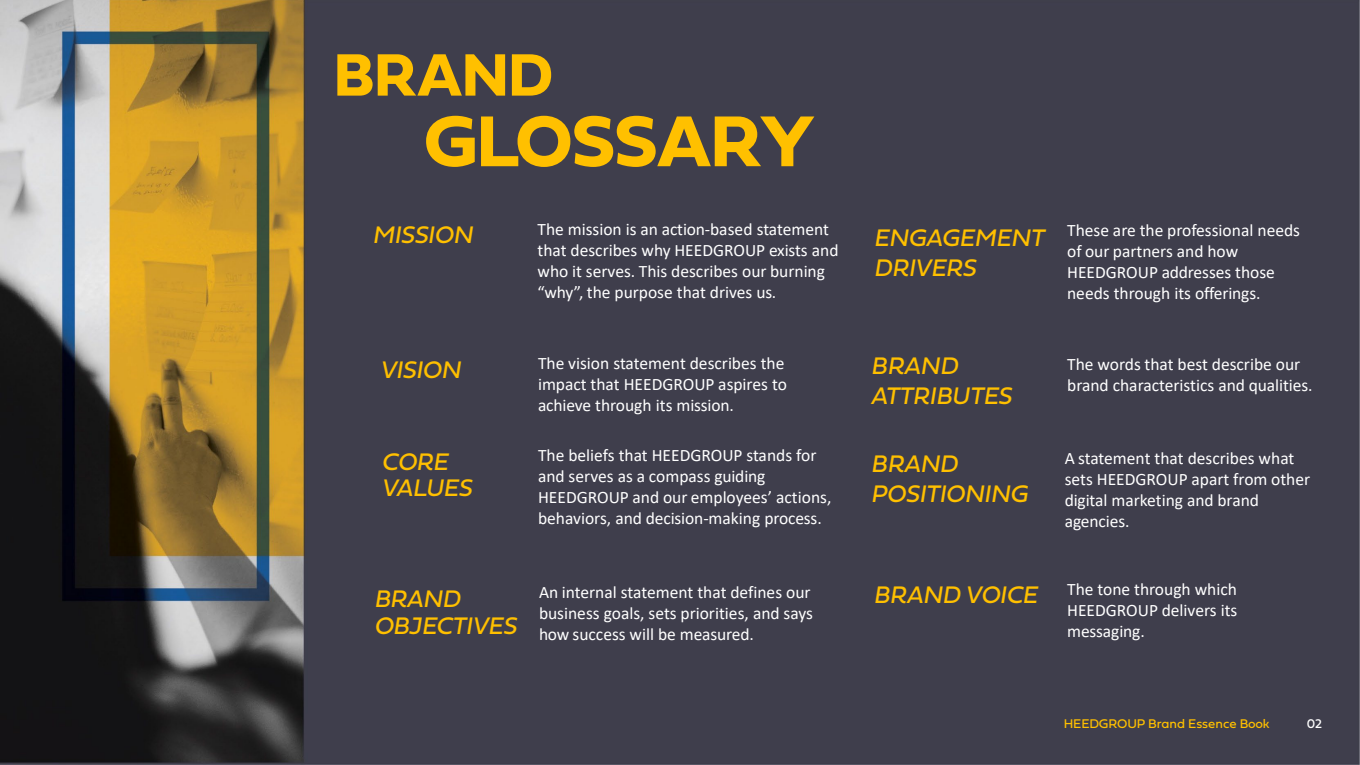
<style>
.page{position:relative;width:1360px;height:765px;background:#fff}
.page>*{position:absolute;margin:0;border:0;box-sizing:border-box;transform-origin:0 0}
.t1{font:75px "Fieldwork Geo Bold";letter-spacing:-.01em;color:#ffc000}
.t2{font:62.38px "Fieldwork Geo Bold";color:#ffc000}
.t3{font:italic 25px/30px "Fieldwork";letter-spacing:-.005em;color:#ffc000}
.t4{font:italic 25px "Fieldwork";letter-spacing:-.005em;color:#febf00}
.t5{font:17.5px/21px "Calibri";color:#fff}
.t6{font:13.12px "Fieldwork Geo Regular";letter-spacing:-.01em;color:#ffc000}
.t7{font:13.12px "Fieldwork Geo Regular";color:#fff}
</style>
<div class="page">
<img style="left:0;top:0;width:1360px;height:765px">
<h2 class="t2" style="left:334px;top:26px;width:221px">BRAND</h2>
<p class="t1" style="left:424px;top:82px;width:392px">GLOSSARY</p>
<p class="t3" style="left:372px;top:219px;width:101px">MISSION</p>
<p class="t5" style="left:538px;top:218px;width:302px">The mission is an action-based statement that describes why HEEDGROUP exists and who it serves. This describes our burning “why”, the purpose that drives us.</p>
<p class="t4" style="left:380px;top:350px;width:82px">VISION</p>
<p class="t5" style="left:538px;top:352px;width:250px">The vision statement describes the impact that HEEDGROUP aspires to achieve through its mission.</p>
<p class="t3" style="left:382px;top:446px;width:68px">CORE</p>
<p class="t3" style="left:382px;top:472px;width:92px">VALUES</p>
<p class="t5" style="left:538px;top:444px;width:295px">The beliefs that HEEDGROUP stands for and serves as a compass guiding HEEDGROUP and our employees’ actions, behaviors, and decision-making process.</p>
<p class="t3" style="left:374px;top:583px;width:88px">BRAND</p>
<p class="t3" style="left:374px;top:609px;width:144px">OBJECTIVES</p>
<p class="t5" style="left:539px;top:582px;width:276px">An internal statement that defines our business goals, sets priorities, and says how success will be measured.</p>
<p class="t3" style="left:874px;top:222px;width:172px">ENGAGEMENT<br>DRIVERS</p>
<p class="t5" style="left:1067px;top:219px;width:234px">These are the professional needs of our partners and how<br>HEEDGROUP addresses those needs through its offerings.</p>
<p class="t3" style="left:871px;top:349px;width:142px">BRAND<br>ATTRIBUTES</p>
<p class="t3" style="left:871px;top:448px;width:158px">BRAND<br>POSITIONING</p>
<p class="t3" style="left:873px;top:579px;width:165px">BRAND VOICE</p>
<p class="t5" style="left:1067px;top:353px;width:247px">The words that best describe our brand characteristics and qualities.</p>
<p class="t5" style="left:1065px;top:447px;width:247px">A statement that describes what sets HEEDGROUP apart from other digital marketing and brand agencies.</p>
<p class="t5" style="left:1067px;top:578px;width:172px;text-align:justify">The tone through which HEEDGROUP delivers its messaging.</p>
<p class="t6" style="left:1064px;top:714px;width:207px">HEEDGROUP Brand Essence Book</p>
<p class="t7" style="left:1307px;top:714px;width:17px">02</p>
</div>
